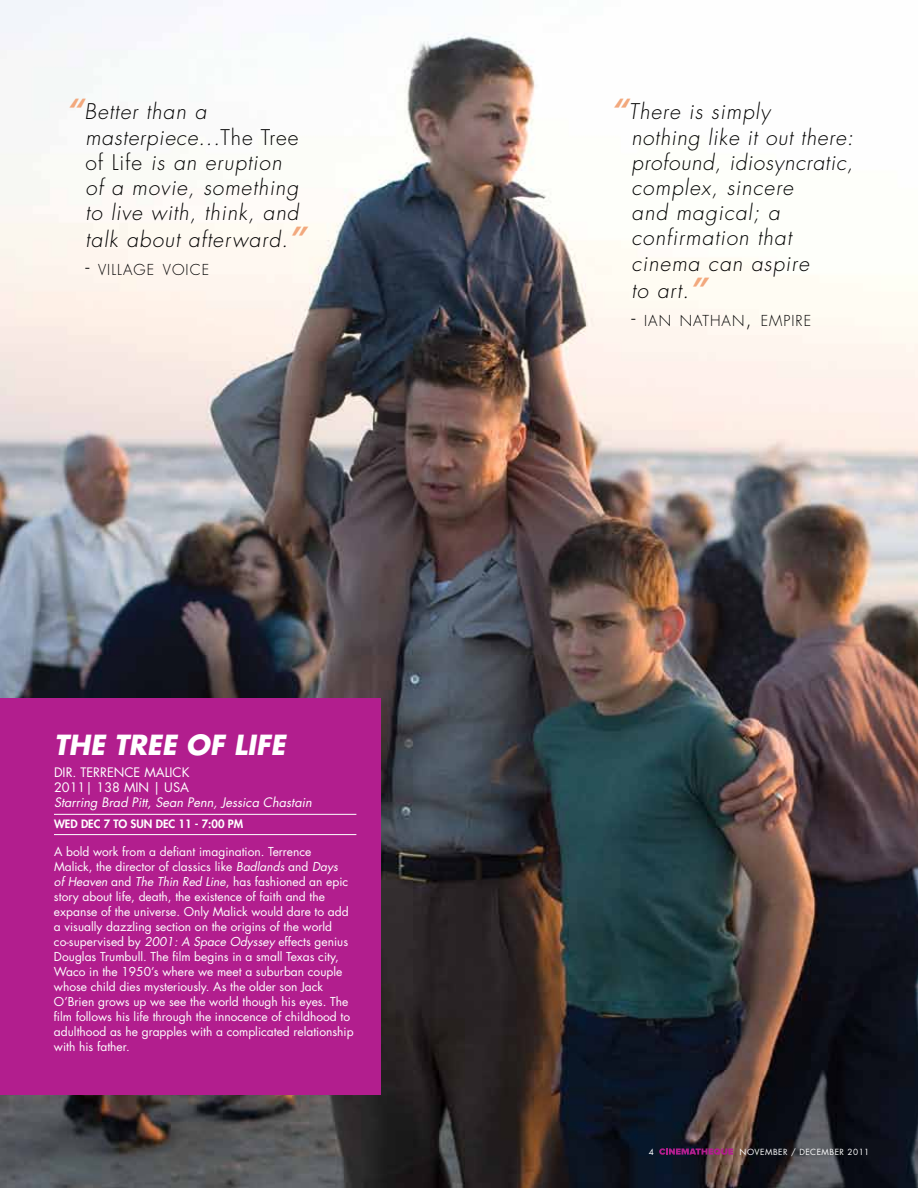
<style>
.page{position:relative;width:918px;height:1188px;background:#fff}
.page>*{position:absolute;margin:0;border:0;box-sizing:border-box;transform-origin:0 0}
.t1{font:italic 700 27px "Futura Std";color:#fff}
.t2{font:300 21px/25.5px "Futura Std";letter-spacing:.04em;color:#000}
.t3{font:300 14.7px "Futura Std";letter-spacing:.07em;color:#000}
.t4{font:italic 12.75px "Futura Std";color:#fff}
.t5{font:12.75px/15.3px "Futura Std";color:#fff}
.t6{font:12px/15px "Futura Std";color:#fff}
.t7{font:800 11.25px "Futura Std";color:#fff}
.t8{font:8.25px "Futura Std";letter-spacing:.06em;color:#fff}
.s1{font-weight:700;font-size:27px;color:#f2a87d}
.s2{font-size:21px}
.s3{font-style:italic}
</style>
<div class="page">
<img style="left:0;top:0;width:918px;height:1188px">
<div style="left:0;top:699px;width:380px;height:396px;background:#b21e8e"></div>
<hr style="left:54px;top:814px;width:302px;height:1px;background:#fff">
<hr style="left:54px;top:834px;width:302px;height:1px;background:#fff">
<svg style="left:659px;top:1148px;width:74px;height:7px"></svg>
<h2 class="t2" style="left:85px;top:101px;width:226px;text-indent:-18px"><span class="s1">“</span>Better than a masterpiece...T h e Tree of L i fe is an eruption<br>of a movie, something to live with, think, and talk about afterward.<span class="s1">”</span></h2>
<p class="t3" style="left:86px;top:264px;width:125px"><span class="s2">-</span> VILLAGE VOICE</p>
<h1 class="t1" style="left:54px;top:732px;width:233px">THE TREE OF LIFE</h1>
<p class="t5" style="left:54px;top:765px;width:137px">DIR. TERRENCE MALICK<br>2011| 138 MIN | USA</p>
<p class="t4" style="left:54px;top:796px;width:259px">Starring Brad Pitt, Sean Penn, Jessica Chastain</p>
<p class="t7" style="left:54px;top:819px;width:191px">WED DEC 7 TO SUN DEC 11 - 7:00 PM</p>
<p class="t6" style="left:54px;top:845px;width:301px">A bold work from a defiant imagination. Terrence<br>Malick, the director of classics like <span class="s3">Badlands</span> and <span class="s3">Days<br>of Heaven</span> and <span class="s3">The Thin Red Line</span>, has fashioned an epic story about life, death, the existence of faith and the expanse of the universe. Only Malick would dare to add a visually dazzling section on the origins of the world co-supervised by <span class="s3">2001: A Space Odyssey</span> effects genius Douglas Trumbull. The film begins in a small Texas city, Waco in the 1950’s where we meet a suburban couple whose child dies mysteriously. As the older son Jack O’Brien grows up we see the world though his eyes. The film follows his life through the innocence of childhood to adulthood as he grapples with a complicated relationship with his father.</p>
<h2 class="t2" style="left:632px;top:101px;width:227px;text-indent:-20px"><span class="s1">“</span>There is simply<br>nothing like it out there: profound, idiosyncratic, complex, sincere<br>and magical; a confirmation that cinema can aspire<br>to art.<span class="s1">”</span></h2>
<p class="t3" style="left:632px;top:314px;width:181px"><span class="s2">-</span> IAN NATHAN<span class="s2">,</span> EMPIRE</p>
<p class="t8" style="left:649px;top:1148px;width:7px">4</p>
<p class="t8" style="left:740px;top:1148px;width:131px">NOVEMBER / DECEMBER 2011</p>
</div>
